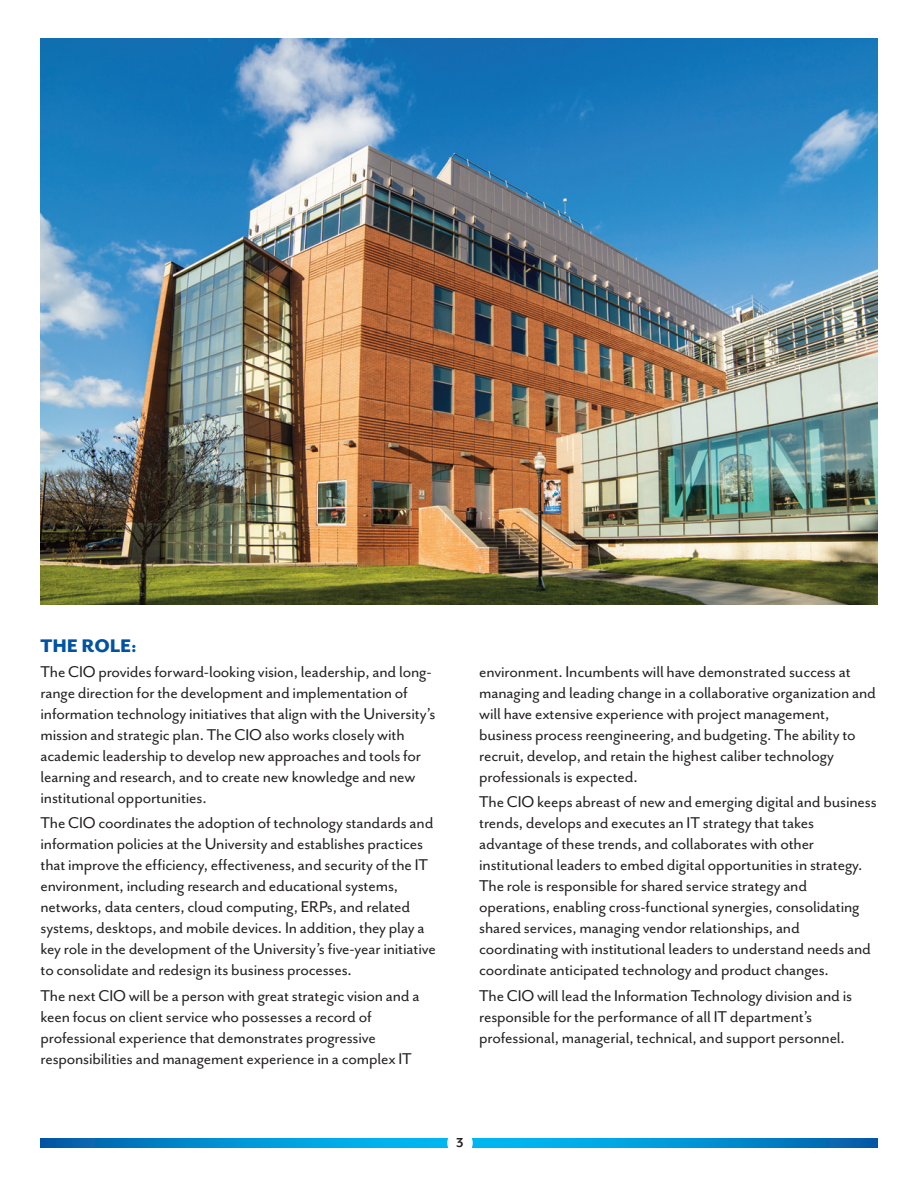
<style>
.page{position:relative;width:918px;height:1188px;background:#fff}
.page>*{position:absolute;margin:0;border:0;box-sizing:border-box;transform-origin:0 0}
.t1{font:800 21px "Mr Eaves San OT";color:#0153a2}
.t2{font:18px/21px "Mr Eaves San OT";letter-spacing:-.01em;color:#231f20}
.t3{font:700 15px "Mr Eaves San OT";color:#231f20}
</style>
<div class="page">
<svg style="left:40px;top:1138px;width:838px;height:9px;background:#0092d3"></svg>
<div style="left:447px;top:1130px;width:26px;height:26px;background:#fff;border-radius:50%"></div>
<img style="left:40px;top:38px;width:838px;height:567px">
<p class="t1" style="left:40px;top:639px;width:98px">THE ROLE:</p>
<p class="t2" style="left:40px;top:663px;width:396px">The CIO provides forward-looking vision, leadership, and long&shy;range direction for the development and implementation of information technology initiatives that align with the University’s mission and strategic plan. The CIO also works closely with academic leadership to develop new approaches and tools for learning and research, and to create new knowledge and new institutional opportunities.</p>
<p class="t2" style="left:40px;top:815px;width:397px">The CIO coordinates the adoption of technology standards and information policies at the University and establishes practices that improve the efficiency, effectiveness, and security of the IT environment, including research and educational systems, networks, data centers, cloud computing, ERPs, and related systems, desktops, and mobile devices. In addition, they play a key role in the development of the University’s five-year initiative to consolidate and redesign its business processes.</p>
<p class="t2" style="left:40px;top:987px;width:381px">The next CIO will be a person with great strategic vision and a keen focus on client service who possesses a record of professional experience that demonstrates progressive responsibilities and management experience in a complex IT</p>
<p class="t2" style="left:479px;top:664px;width:398px">environment. Incumbents will have demonstrated success at managing and leading change in a collaborative organization and will have extensive experience with project management, business process reengineering, and budgeting. The ability to recruit, develop, and retain the highest caliber technology professionals is expected.</p>
<p class="t2" style="left:479px;top:794px;width:399px">The CIO keeps abreast of new and emerging digital and business trends, develops and executes an IT strategy that takes advantage of these trends, and collaborates with other institutional leaders to embed digital opportunities in strategy.<br>The role is responsible for shared service strategy and operations, enabling cross-functional synergies, consolidating shared services, managing vendor relationships, and coordinating with institutional leaders to understand needs and coordinate anticipated technology and product changes.</p>
<p class="t2" style="left:479px;top:987px;width:374px">The CIO will lead the Information Technology division and is responsible for the performance of all IT department’s professional, managerial, technical, and support personnel.</p>
<p class="t3" style="left:456px;top:1138px;width:9px">3</p>
</div>
